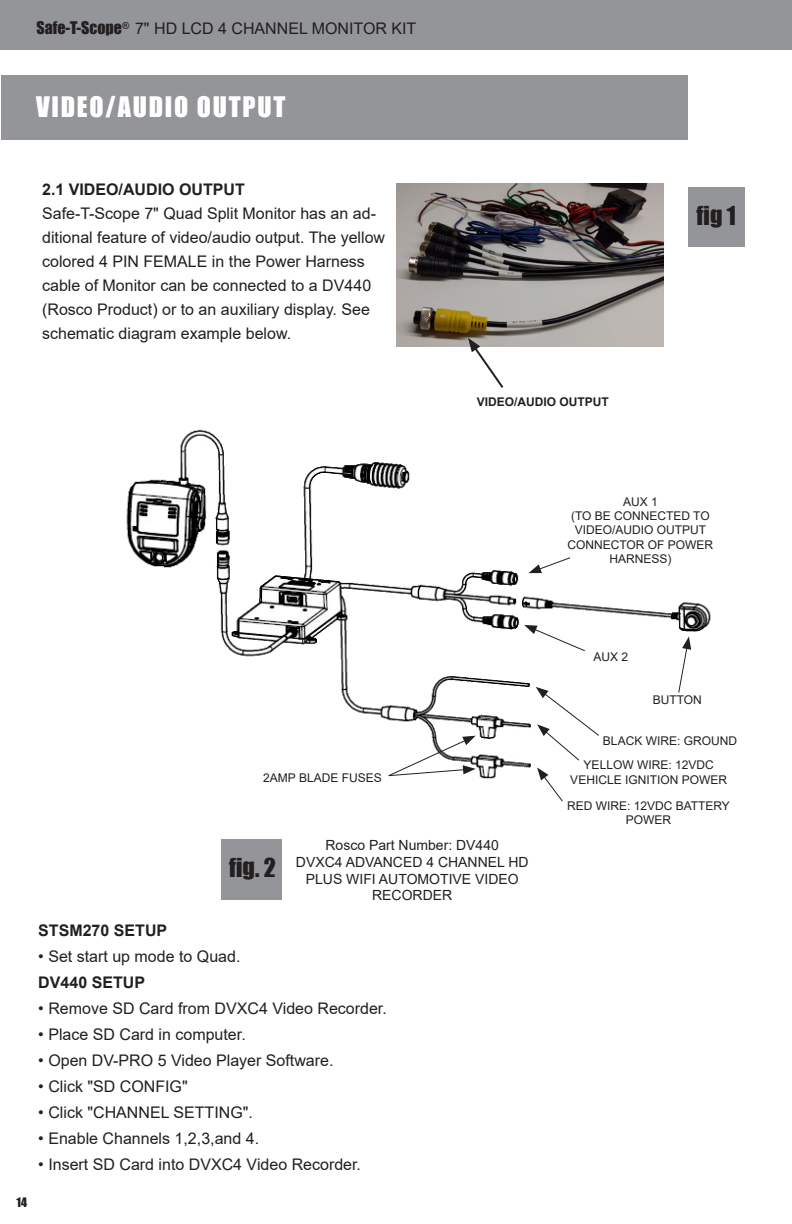
<style>
.page{position:relative;width:792px;height:1224px;background:#fff}
.page>*{position:absolute;margin:0;border:0;box-sizing:border-box;transform-origin:0 0}
._05_Headline{font:26px "Impact";letter-spacing:.07em;color:#fff}
.t1{font:24px "Impact";color:#231f20}
._05_Headline-2{font:16px/24px "Arial";color:#231f20}
._05_Headline-3{font:700 16px "Arial";color:#231f20}
.t2{font:14px/16.8px "Arial";color:#231f20;text-align:center}
.t3{font:12px/14.4px "Arial";color:#231f20;text-align:center}
.t4{font:700 12px "Arial";color:#231f20}
.t5{font:12px "Impact";color:#231f20}
.s1{font-family:"Impact"}
</style>
<div class="page">
<img style="left:126px;top:429px;width:585px;height:350px">
<img style="left:396px;top:183px;width:268px;height:163px">
<svg style="left:468px;top:338px;width:37px;height:50px"></svg>
<svg style="left:678px;top:636px;width:13px;height:58px"></svg>
<svg style="left:537px;top:768px;width:27px;height:34px"></svg>
<svg style="left:536px;top:687px;width:64px;height:75px"></svg>
<svg style="left:524px;top:625px;width:62px;height:27px"></svg>
<svg style="left:387px;top:736px;width:89px;height:41px"></svg>
<svg style="left:528px;top:556px;width:43px;height:17px"></svg>
<div style="left:688px;top:188px;width:56px;height:59px;background:#939598"></div>
<div style="left:221px;top:839px;width:60px;height:60px;background:#939598"></div>
<div style="left:1px;top:75px;width:687px;height:64px;background:#939598"></div>
<div style="left:0;top:0;width:792px;height:50px;background:#939598"></div>
<p class="_05_Headline-2" style="left:36px;top:17px;width:381px"><span class="s1">Safe-T-Scope</span><sup>®</sup> 7" HD LCD 4 CHANNEL MONITOR KIT</p>
<p class="_05_Headline" style="left:36px;top:86px;width:251px">VIDEO/AUDIO OUTPUT</p>
<p class="_05_Headline-3" style="left:42px;top:178px;width:204px">2.1 VIDEO/AUDIO OUTPUT</p>
<p class="_05_Headline-2" style="left:42px;top:201px;width:345px">Safe-T-Scope 7" Quad Split Monitor has an ad&shy;ditional feature of video/audio output. The yellow colored 4 PIN FEMALE in the Power Harness cable of Monitor can be connected to a DV440 (Rosco Product) or to an auxiliary display. See schematic diagram example below.</p>
<p class="t4" style="left:477px;top:393px;width:134px">VIDEO/AUDIO OUTPUT</p>
<p class="t1" style="left:697px;top:197px;width:41px">fig 1</p>
<p class="t3" style="left:263px;top:771px;width:120px">2AMP BLADE FUSES</p>
<p class="t5" style="left:16px;top:1193px;width:12px">14</p>
<p class="t1" style="left:229px;top:849px;width:48px">fig. 2</p>
<p class="t2" style="left:325px;top:837px;width:175px">Rosco Part Number: DV440</p>
<p class="t2" style="left:296px;top:853px;width:234px">DVXC4 ADVANCED 4 CHANNEL HD<br>PLUS WIFI AUTOMOTIVE VIDEO<br>RECORDER</p>
<p class="_05_Headline-3" style="left:38px;top:919px;width:130px">STSM270 SETUP</p>
<p class="_05_Headline-2" style="left:38px;top:944px;width:204px">• Set start up mode to Quad.</p>
<p class="_05_Headline-3" style="left:38px;top:971px;width:108px">DV440 SETUP</p>
<p class="_05_Headline-2" style="left:38px;top:996px;width:350px">• Remove SD Card from DVXC4 Video Recorder.</p>
<p class="_05_Headline-2" style="left:38px;top:1022px;width:209px">• Place SD Card in computer.</p>
<p class="_05_Headline-2" style="left:38px;top:1048px;width:297px">• Open DV-PRO 5 Video Player Software.</p>
<p class="_05_Headline-2" style="left:38px;top:1074px;width:151px">• Click "SD CONFIG"</p>
<p class="_05_Headline-2" style="left:38px;top:1100px;width:216px">• Click "CHANNEL SETTING".</p>
<p class="_05_Headline-2" style="left:38px;top:1126px;width:222px">• Enable Channels 1,2,3,and 4.</p>
<p class="_05_Headline-2" style="left:38px;top:1152px;width:324px">• Insert SD Card into DVXC4 Video Recorder.</p>
<p class="t3" style="left:623px;top:494px;width:36px">AUX 1</p>
<p class="t3" style="left:568px;top:508px;width:147px">(TO BE CONNECTED TO<br>VIDEO/AUDIO OUTPUT<br>CONNECTOR OF POWER<br>HARNESS)</p>
<p class="t3" style="left:593px;top:650px;width:36px">AUX 2</p>
<p class="t3" style="left:653px;top:693px;width:51px">BUTTON</p>
<p class="t3" style="left:603px;top:733px;width:136px">BLACK WIRE: GROUND</p>
<p class="t3" style="left:584px;top:758px;width:132px">YELLOW WIRE: 12VDC</p>
<p class="t3" style="left:570px;top:772px;width:158px">VEHICLE IGNITION POWER</p>
<p class="t3" style="left:567px;top:798px;width:164px">RED WIRE: 12VDC BATTERY<br>POWER</p>
</div>
